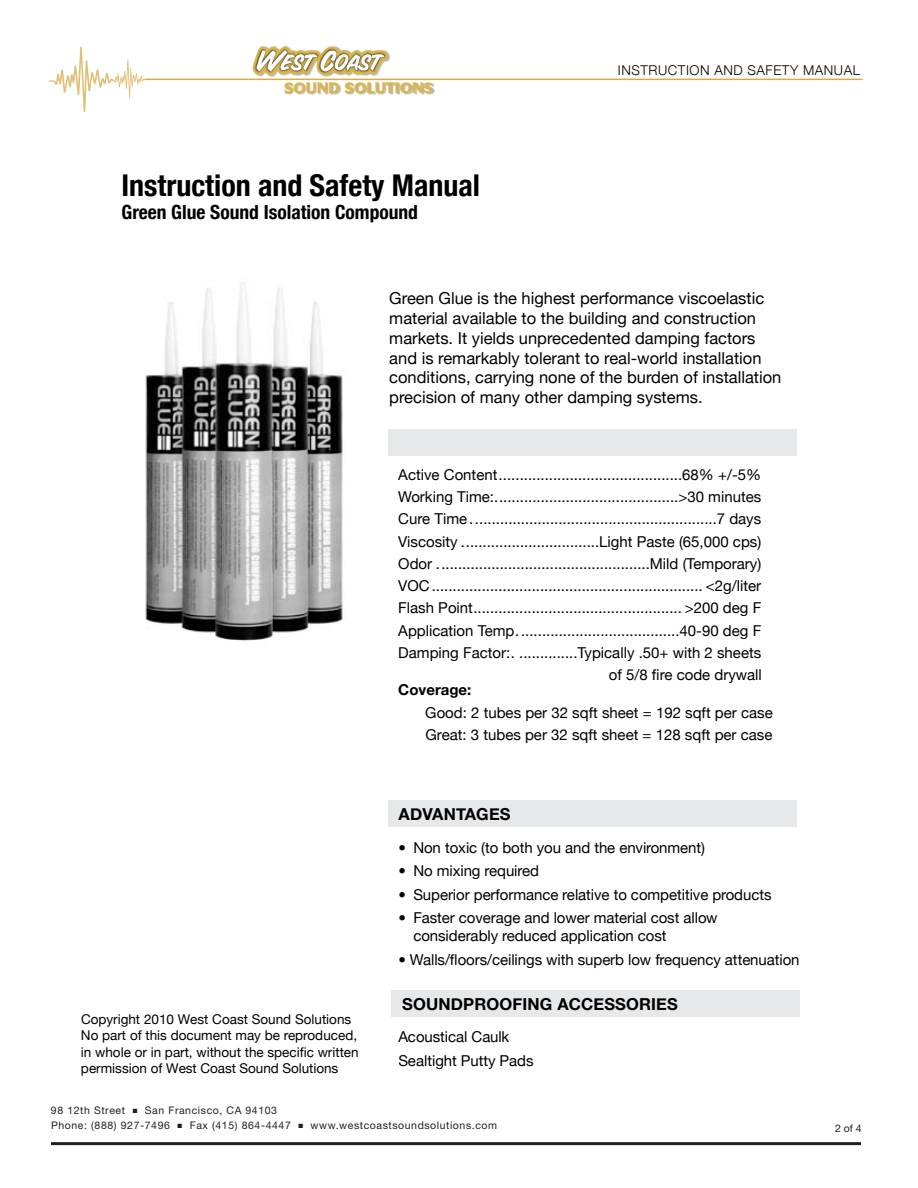
<style>
.page{position:relative;width:918px;height:1188px;background:#fff}
.page>*{position:absolute;margin:0;border:0;box-sizing:border-box;transform-origin:0 0}
.t1{font:700 condensed 30px "Helvetica Neue";color:#000}
.t2{font:700 condensed 19.5px "Helvetica Neue";color:#000}
.t3{font:16.5px/19.8px "Helvetica Neue";color:#000}
.t4{font:700 16.5px "Helvetica Neue";letter-spacing:.01em;color:#000}
.t5{font:15px/22.4px "Helvetica Neue";color:#000}
.t6{font:700 15px "Helvetica Neue";color:#000}
.t7{font:14.4px "Antalya";color:#dab74d}
.t8{font:13.5px/16.2px "Helvetica Neue";color:#000}
.t9{font:300 13.5px "Helvetica Neue";letter-spacing:.04em;color:#000}
.t10{font:10.5px/15px "Helvetica Neue";letter-spacing:.055em;color:#231f20}
</style>
<div class="page">
<div style="left:388px;top:429px;width:408px;height:27px;background:#e6e8e9"></div>
<div style="left:388px;top:800px;width:408px;height:27px;background:#e6e8e9"></div>
<div style="left:392px;top:990px;width:408px;height:27px;background:#e6e8e9"></div>
<img style="left:145px;top:282px;width:198px;height:359px">
<hr style="left:51px;top:1142px;width:810px;height:3px;background:#231f20">
<svg style="left:49px;top:46px;width:814px;height:66px"></svg>
<img style="left:284px;top:80px;width:151px;height:19px">
<p class="t7" style="left:284px;top:79px;width:150px">SOUND SOLUTIONS</p>
<h1 class="t1" style="left:122px;top:167px;width:360px">Instruction and Safety Manual</h1>
<h2 class="t2" style="left:122px;top:201px;width:298px">Green Glue Sound Isolation Compound</h2>
<p class="t9" style="left:618px;top:62px;width:244px">INSTRUCTION AND SAFETY MANUAL</p>
<p class="t3" style="left:389px;top:288px;width:394px">Green Glue is the highest performance viscoelastic material available to the building and construction markets. It yields unprecedented damping factors and is remarkably tolerant to real-world installation conditions, carrying none of the burden of installation precision of many other damping systems.</p>
<p class="t5" style="left:398px;top:463px;width:365px;text-align:right">Active Content............................................68% +/-5% Working Time:............................................&gt;30 minutes Cure Time...........................................................7 days Viscosity .................................Light Paste (65,000 cps)<br>Odor ...................................................Mild (Temporary)<br>VOC................................................................. &lt;2g/liter Flash Point.................................................. &gt;200 deg F Application Temp.......................................40-90 deg F Damping Factor:. ..............Typically .50+ with 2 sheets of 5/8 fire code drywall</p>
<p class="t6" style="left:398px;top:681px;width:75px">Coverage:</p>
<p class="t5" style="left:425px;top:701px;width:349px">Good: 2 tubes per 32 sqft sheet = 192 sqft per case<br>Great: 3 tubes per 32 sqft sheet = 128 sqft per case</p>
<p class="t4" style="left:399px;top:804px;width:113px">ADVANTAGES</p>
<p class="t5" style="left:398px;top:836px;width:308px">• Non toxic (to both you and the environment)</p>
<p class="t5" style="left:398px;top:860px;width:142px">• No mixing required</p>
<p class="t5" style="left:398px;top:883px;width:375px">• Superior performance relative to competitive products</p>
<p class="t5" style="left:413px;top:909px;width:306px;line-height:18px;text-indent:-15px">• Faster coverage and lower material cost allow considerably reduced application cost</p>
<p class="t5" style="left:398px;top:948px;width:403px">• Walls/floors/ceilings with superb low frequency attenuation</p>
<p class="t8" style="left:81px;top:1011px;width:279px">Copyright 2010 West Coast Sound Solutions No part of this document may be reproduced, in whole or in part, without the specific written permission of West Coast Sound Solutions</p>
<p class="t4" style="left:402px;top:994px;width:277px">SOUNDPROOFING ACCESSORIES</p>
<p class="t5" style="left:398px;top:1025px;width:137px;line-height:23.4px">Acoustical Caulk<br>Sealtight Putty Pads</p>
<p class="t10" style="left:51px;top:1103px;width:448px">98 12th Street ■ San Francisco, CA 94103<br>Phone: (888) 927-7496 ■ Fax (415) 864-4447 ■ www.westcoastsoundsolutions.com</p>
<p class="t10" style="left:835px;top:1121px;width:28px">2of4</p>
</div>
